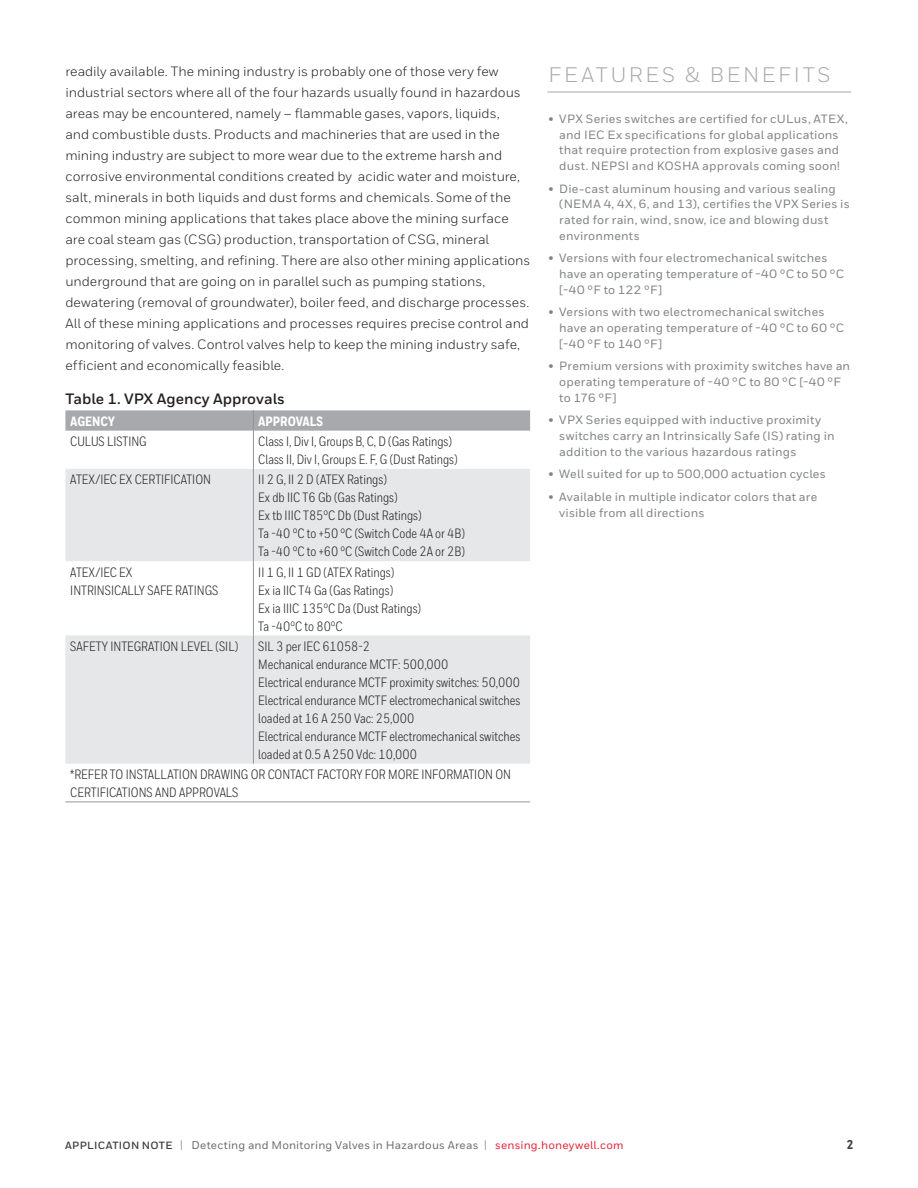
<style>
.page{position:relative;width:918px;height:1188px;background:#fff}
.page>*{position:absolute;margin:0;border:0;box-sizing:border-box;transform-origin:0 0}
.Datasheet__Sidebar_H{font:21px "Honeywell Sans";letter-spacing:.13em;color:#a8a9ad}
.t1{font:700 15px "Honeywell Sans";color:#231f20}
.t2{font:13.5px/21px "Honeywell Sans";color:#231f20}
.t3{font:13.5px/18px "Honeywell Cond";color:#231f20}
.t4{font:800 13.5px "Honeywell Cond";color:#fff}
.MASTER__Header_Foote{font:800 12.75px "Honeywell Cond";color:#3e3e3f}
.t5{font:500 12px/15.8px "Honeywell Sans";letter-spacing:.015em;color:#808285}
.MASTER__Header_Foote-2{font:500 11.25px "Honeywell Sans";letter-spacing:.015em;color:#6c6d70}
.s1{font-weight:700;font-size:10.5px;color:#3e3e3f}
.s2{font-size:11.4px;color:#939598}
.s3{color:#e22536}
</style>
<div class="page">
<svg style="left:65px;top:469px;width:465px;height:295px;fill:#e6e7e9"></svg>
<svg style="left:65px;top:410px;width:465px;height:21px;background:#abacaf"></svg>
<hr style="left:253px;top:431px;width:1px;height:38px;background:#939598">
<hr style="left:253px;top:469px;width:1px;height:92px;background:#939598">
<hr style="left:253px;top:561px;width:1px;height:74px;background:#939598">
<hr style="left:253px;top:635px;width:1px;height:129px;background:#939598">
<hr style="left:65px;top:802px;width:188px;height:1px;background:#939598">
<hr style="left:253px;top:802px;width:277px;height:1px;background:#939598">
<hr style="left:547px;top:92px;width:304px;height:1px;background:#a8a9ad">
<p class="t2" style="left:65px;top:61px;width:467px">readily available. The mining industry is probably one of those very few industrial sectors where all of the four hazards usually found in hazardous areas may be encountered, namely – flammable gases, vapors, liquids,<br>and combustible dusts. Products and machineries that are used in the mining industry are subject to more wear due to the extreme harsh and corrosive environmental conditions created by acidic water and moisture, salt, minerals in both liquids and dust forms and chemicals. Some of the common mining applications that takes place above the mining surface are coal steam gas (CSG) production, transportation of CSG, mineral processing, smelting, and refining. There are also other mining applications underground that are going on in parallel such as pumping stations, dewatering (removal of groundwater), boiler feed, and discharge processes.<br>All of these mining applications and processes requires precise control and monitoring of valves. Control valves help to keep the mining industry safe, efficient and economically feasible.</p>
<p class="t1" style="left:65px;top:390px;width:221px">Table 1. VPX Agency Approvals</p>
<p class="t4" style="left:70px;top:413px;width:46px">AGENCY</p>
<p class="t4" style="left:258px;top:413px;width:67px">APPROVALS</p>
<p class="t3" style="left:70px;top:432px;width:78px">CULUS LISTING</p>
<p class="t3" style="left:258px;top:432px;width:195px">Class I, Div I, Groups B, C, D (Gas Ratings)</p>
<p class="t3" style="left:258px;top:450px;width:201px">Class II, Div I, Groups E. F, G (Dust Ratings)</p>
<p class="t3" style="left:70px;top:471px;width:142px">ATEX/IEC EX CERTIFICATION</p>
<p class="t3" style="left:258px;top:471px;width:130px">II 2 G, II 2 D (ATEX Ratings)</p>
<p class="t3" style="left:258px;top:489px;width:141px">Ex db IIC T6 Gb (Gas Ratings)</p>
<p class="t3" style="left:258px;top:507px;width:165px">Ex tb IIIC T85°C Db (Dust Ratings)</p>
<p class="t3" style="left:258px;top:525px;width:208px">Ta -40 °C to +50 °C (Switch Code 4A or 4B)</p>
<p class="t3" style="left:258px;top:543px;width:208px">Ta -40 °C to +60 °C (Switch Code 2A or 2B)</p>
<p class="t3" style="left:70px;top:563px;width:150px">ATEX/IEC EX<br>INTRINSICALLY SAFE RATINGS</p>
<p class="t3" style="left:258px;top:563px;width:138px">II 1 G, II 1 GD (ATEX Ratings)</p>
<p class="t3" style="left:258px;top:581px;width:136px">Ex ia IIC T4 Ga (Gas Ratings)</p>
<p class="t3" style="left:258px;top:599px;width:164px">Ex ia IIIC 135°C Da (Dust Ratings)</p>
<p class="t3" style="left:258px;top:617px;width:86px">Ta -40°C to 80°C</p>
<p class="t3" style="left:70px;top:637px;width:170px">SAFETY INTEGRATION LEVEL (SIL)</p>
<p class="t3" style="left:258px;top:637px;width:113px">SIL 3 per IEC 61058-2</p>
<p class="t3" style="left:258px;top:655px;width:192px">Mechanical endurance MCTF: 500,000</p>
<p class="t3" style="left:258px;top:673px;width:263px">Electrical endurance MCTF proximity switches: 50,000</p>
<p class="t3" style="left:258px;top:691px;width:264px">Electrical endurance MCTF electromechanical switches loaded at 16 A 250 Vac: 25,000</p>
<p class="t3" style="left:258px;top:727px;width:264px">Electrical endurance MCTF electromechanical switches loaded at 0.5 A 250 Vdc: 10,000</p>
<p class="t3" style="left:70px;top:765px;width:442px">*REFER TO INSTALLATION DRAWING OR CONTACT FACTORY FOR MORE INFORMATION ON<br>CERTIFICATIONS AND APPROVALS</p>
<p class="Datasheet__Sidebar_H" style="left:549px;top:62px;width:284px">FEATURES &amp; BENEFITS</p>
<p class="t5" style="left:549px;top:111px;width:301px;text-align:center">• VPX Series switches are certified for cULus, ATEX, and IEC Ex specifications for global applications that require protection from explosive gases and dust. NEPSI and KOSHA approvals coming soon!</p>
<p class="t5" style="left:559px;top:181px;width:292px;text-indent:-11px">• Die-cast aluminum housing and various sealing (NEMA 4, 4X, 6, and 13), certifies the VPX Series is rated for rain, wind, snow, ice and blowing dust environments</p>
<p class="t5" style="left:559px;top:251px;width:286px;text-indent:-11px">• Versions with four electromechanical switches have an operating temperature of -40 °C to 50 °C [-40 °F to 122 °F]</p>
<p class="t5" style="left:559px;top:305px;width:286px;text-indent:-11px">• Versions with two electromechanical switches have an operating temperature of -40 °C to 60 °C [-40 °F to 140 °F]</p>
<p class="t5" style="left:559px;top:359px;width:292px;text-indent:-11px">• Premium versions with proximity switches have an operating temperature of -40 °C to 80 °C [-40 °F to 176 °F]</p>
<p class="t5" style="left:559px;top:413px;width:277px;text-indent:-11px">• VPX Series equipped with inductive proximity switches carry an Intrinsically Safe (IS) rating in addition to the various hazardous ratings</p>
<p class="t5" style="left:549px;top:467px;width:279px">• Well suited for up to 500,000 actuation cycles</p>
<p class="t5" style="left:559px;top:489px;width:259px;text-indent:-11px">• Available in multiple indicator colors that are visible from all directions</p>
<p class="MASTER__Header_Foote-2" style="left:65px;top:1138px;width:560px"><span class="s1">APPLICATION NOTE</span> <span class="s2">|</span> Detecting and Monitoring Valves in Hazardous Areas <span class="s2">|</span> <span class="s3">sensing.honeywell.com</span></p>
<p class="MASTER__Header_Foote" style="left:847px;top:1137px;width:7px">2</p>
</div>
